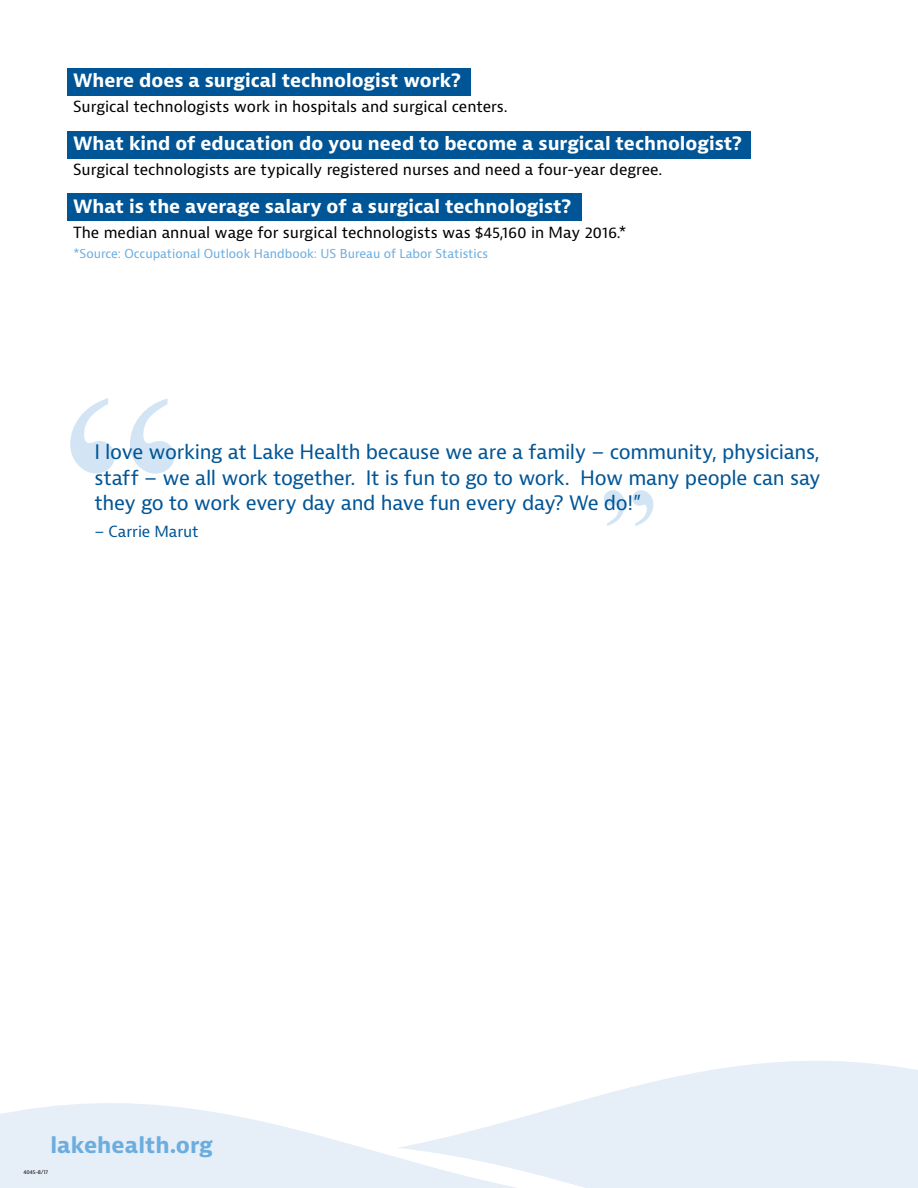
<style>
.page{position:relative;width:918px;height:1188px;background:#fff}
.page>*{position:absolute;margin:0;border:0;box-sizing:border-box;transform-origin:0 0}
.t1{font:700 21.45px "Bernina Sans";color:#6caddf}
.t2{font:19.5px/25.5px "Bernina Sans";letter-spacing:-.02em;color:#005596;text-align:justify}
.t3{font:700 18px "Bernina Sans";color:#fff}
.t4{font:15px "Bernina Sans";color:#000}
.t5{font:15px "Bernina Sans";letter-spacing:-.005em;color:#005596}
.t6{font:12px "Bernina Sans";color:#6caddf}
.t7{font:5.25px "Bernina Sans";color:#000}
</style>
<div class="page">
<div style="left:67px;top:68px;width:404px;height:28px;background:#005596"></div>
<div style="left:67px;top:131px;width:684px;height:28px;background:#005596"></div>
<div style="left:67px;top:193px;width:515px;height:28px;background:#005596"></div>
<svg style="left:70px;top:398px;width:105px;height:76px"></svg>
<svg style="left:604px;top:490px;width:49px;height:36px"></svg>
<svg style="left:0;top:1103px;width:397px;height:85px;fill:#e6eef8"></svg>
<svg style="left:397px;top:1061px;width:521px;height:127px;fill:#e6eef8"></svg>
<p class="t3" style="left:73px;top:69px;width:390px">Where does a surgical technologist work?</p>
<p class="t4" style="left:73px;top:97px;width:436px">Surgical technologists work in hospitals and surgical centers.</p>
<p class="t3" style="left:73px;top:132px;width:671px">What kind of education do you need to become a surgical technologist?</p>
<p class="t4" style="left:73px;top:160px;width:591px">Surgical technologists are typically registered nurses and need a four-year degree.</p>
<p class="t3" style="left:73px;top:195px;width:500px">What is the average salary of a surgical technologist?</p>
<p class="t4" style="left:73px;top:223px;width:555px">The median annual wage for surgical technologists was $45,160 in May 2016.*</p>
<p class="t6" style="left:73px;top:246px;width:417px">*Source: Occupational Outlook Handbook: US Bureau of Labor Statistics</p>
<h2 class="t2" style="left:94px;top:440px;width:728px">I love working at Lake Health because we are a family – community, physicians, staff – we all work together. It is fun to go to work. How many people can say they go to work every day and have fun every day? We do!”</h2>
<p class="t5" style="left:94px;top:522px;width:106px">– Carrie Marut</p>
<h1 class="t1" style="left:50px;top:1131px;width:164px">lakehealth.org</h1>
<p class="t7" style="left:23px;top:1169px;width:26px">4045-8/17</p>
</div>
